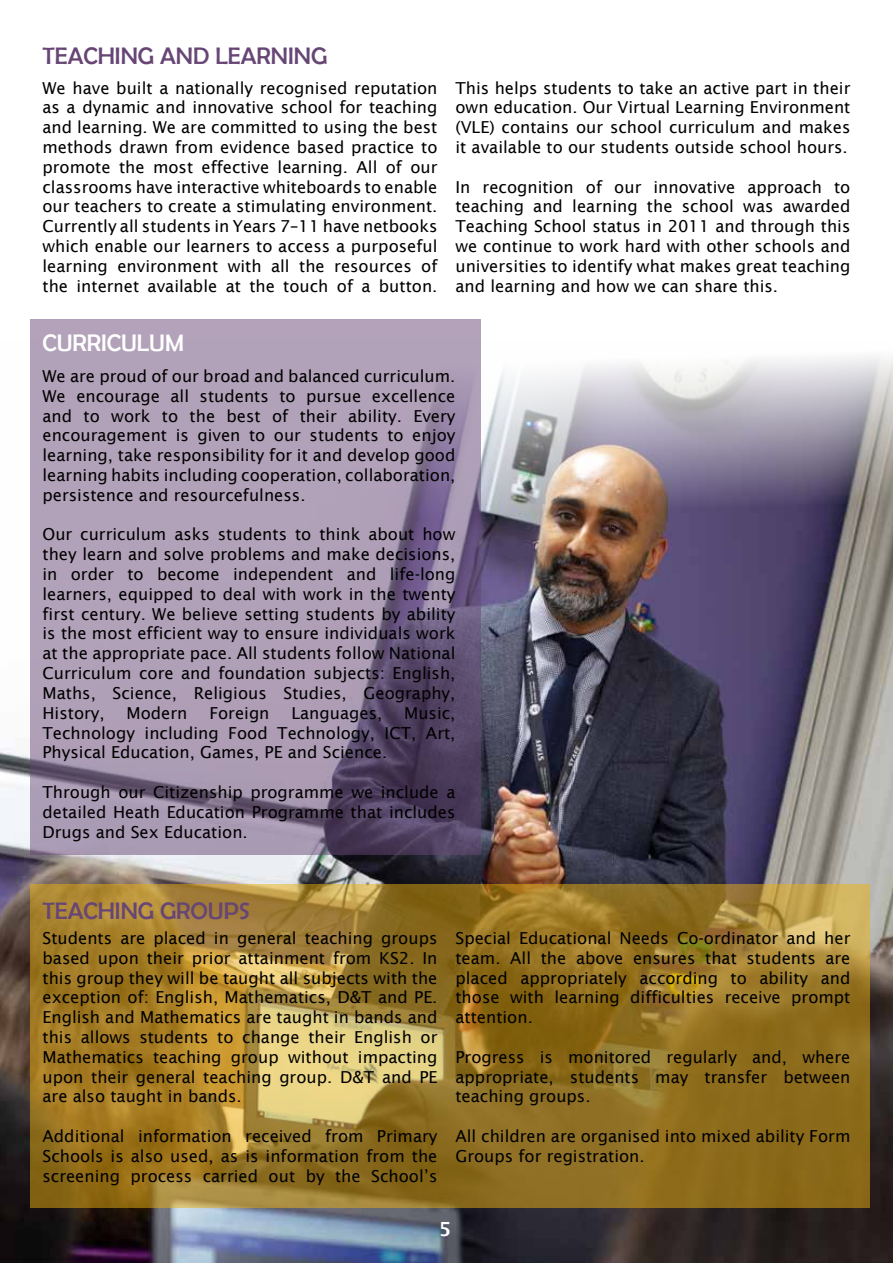
<style>
.page{position:relative;width:893px;height:1263px;background:#fff}
.page>*{position:absolute;margin:0;border:0;box-sizing:border-box;transform-origin:0 0}
.t1{font:24px "Berlin Sans FB";color:#674675}
.t2{font:24px "Berlin Sans FB";color:#fff}
.t3{font:600 19.5px "Lucida Sans";color:#fff}
.t4{font:16.5px/19.8px "Lucida Sans";color:#000;text-align:justify}
</style>
<div class="page">
<img style="left:0;top:340px;width:893px;height:923px">
<svg style="left:30px;top:319px;width:450px;height:536px;background:#a191aa"></svg>
<svg style="left:30px;top:884px;width:840px;height:324px;background:#9f7d2d"></svg>
<h1 class="t1" style="left:43px;top:43px;width:286px">TEACHING AND LEARNING</h1>
<p class="t4" style="left:43px;top:78px;width:396px">We have built a nationally recognised reputation as a dynamic and innovative school for teaching and learning. We are committed to using the best methods drawn from evidence based practice to promote the most effective learning. All of our classrooms have interactive whiteboards to enable our teachers to create a stimulating environment.<br>Currently all students in Years 7–11 have netbooks which enable our learners to access a purposeful learning environment with all the resources of the internet available at the touch of a button.</p>
<p class="t4" style="left:455px;top:78px;width:396px">This helps students to take an active part in their own education. Our Virtual Learning Environment (VLE) contains our school curriculum and makes it available to our students outside school hours.</p>
<p class="t4" style="left:455px;top:177px;width:396px">In recognition of our innovative approach to teaching and learning the school was awarded Teaching School status in 2011 and through this we continue to work hard with other schools and universities to identify what makes great teaching and learning and how we can share this.</p>
<h1 class="t2" style="left:43px;top:330px;width:143px">CURRICULUM</h1>
<p class="t4" style="left:43px;top:366px;width:414px">We are proud of our broad and balanced curriculum.<br>We encourage all students to pursue excellence and to work to the best of their ability. Every encouragement is given to our students to enjoy learning, take responsibility for it and develop good learning habits including cooperation, collaboration, persistence and resourcefulness.</p>
<p class="t4" style="left:43px;top:525px;width:414px">Our curriculum asks students to think about how they learn and solve problems and make decisions, in order to become independent and life-long learners, equipped to deal with work in the twenty first century. We believe setting students by ability is the most efficient way to ensure individuals work at the appropriate pace. All students follow National Curriculum core and foundation subjects: English, Maths, Science, Religious Studies, Geography, History,</p>
<p class="t4" style="left:127px;top:703px;width:62px">Modern</p>
<p class="t4" style="left:209px;top:703px;width:62px">Foreign</p>
<p class="t4" style="left:291px;top:703px;width:92px">Languages,</p>
<p class="t4" style="left:43px;top:703px;width:414px;text-indent:362px">Music, Technology including Food Technology, ICT, Art, Physical Education, Games, PE and Science.</p>
<p class="t4" style="left:43px;top:782px;width:414px">Through our Citizenship programme we include a detailed Heath Education Programme that includes Drugs and Sex Education.</p>
<h1 class="t1" style="left:43px;top:897px;width:209px">TEACHING GROUPS</h1>
<p class="t4" style="left:43px;top:928px;width:396px">Students are placed in general teaching groups based upon their prior attainment from KS2. In this group they will be taught all subjects with the exception of: English, Mathematics, D&amp;T and PE.<br>English and Mathematics are taught in bands and this allows students to change their English or Mathematics teaching group without impacting upon their general teaching group. D&amp;T and PE are also taught in bands.</p>
<p class="t4" style="left:43px;top:1126px;width:396px">Additional information received from Primary Schools is also used, as is information from the screening process carried out by the School’s</p>
<p class="t4" style="left:455px;top:928px;width:396px">Special Educational Needs Co-ordinator and her team. All the above ensures that students are placed appropriately according to ability and those with learning difficulties receive prompt attention.</p>
<p class="t4" style="left:455px;top:1047px;width:396px">Progress is monitored regularly and, where appropriate, students may transfer between teaching groups.</p>
<p class="t4" style="left:455px;top:1126px;width:396px">All children are organised into mixed ability Form<br>Groups for registration.</p>
<p class="t3" style="left:439px;top:1217px;width:14px">5</p>
</div>
